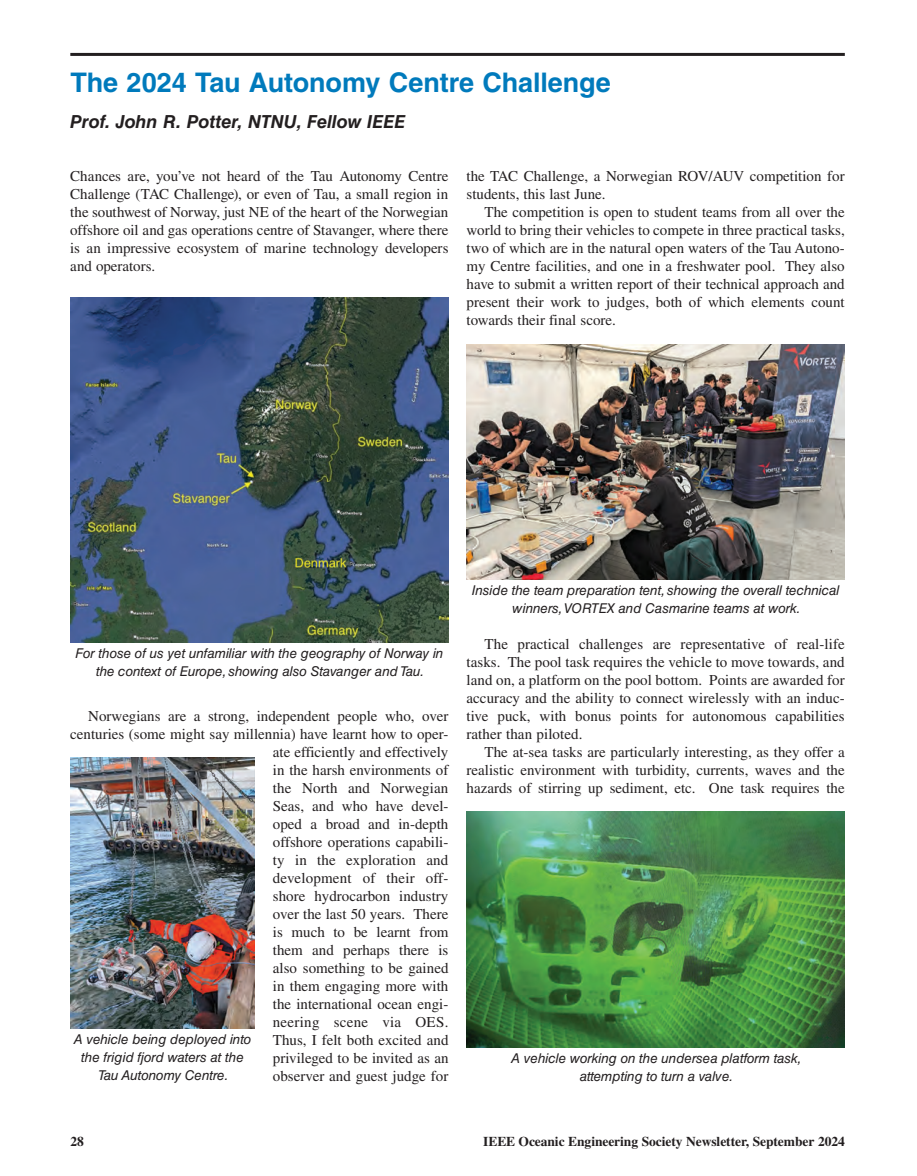
<style>
.page{position:relative;width:917px;height:1176px;background:#fff}
.page>*{position:absolute;margin:0;border:0;box-sizing:border-box;transform-origin:0 0}
.t1{font:700 27px "Helvetica LT Std";letter-spacing:-.005em;color:#007abc}
.t2{font:italic 700 18px "Helvetica LT Std";letter-spacing:-.005em;color:#231f20}
.t3{font:15px/18px "Times LT Std";color:#231f20;text-align:justify}
.t4{font:italic 13.5px/18px "Helvetica LT Std";letter-spacing:-.005em;color:#231f20;text-align:center}
.t5{font:700 13.5px "Times LT Std";letter-spacing:-.005em;color:#231f20}
</style>
<div class="page">
<hr style="left:70px;top:53px;width:774px;height:3px;background:#231f20">
<img style="left:71px;top:298px;width:377px;height:344px">
<img style="left:70px;top:758px;width:185px;height:270px">
<img style="left:466px;top:344px;width:378px;height:235px">
<img style="left:466px;top:811px;width:378px;height:236px">
<h1 class="t1" style="left:70px;top:66px;width:542px">The 2024 Tau Autonomy Centre Challenge</h1>
<p class="t2" style="left:70px;top:111px;width:337px">Prof. John R. Potter, NTNU, Fellow IEEE</p>
<p class="t3" style="left:70px;top:166px;width:380px">Chances are, you’ve not heard of the Tau Autonomy Centre Challenge (TAC Challenge), or even of Tau, a small region in the southwest of Norway, just NE of the heart of the Norwegian offshore oil and gas operations centre of Stavanger, where there is an impressive ecosystem of marine technology developers and operators.</p>
<p class="t3" style="left:466px;top:166px;width:379px">the TAC Challenge, a Norwegian ROV/AUV competition for students, this last June.</p>
<p class="t3" style="left:466px;top:202px;width:380px;text-indent:18px">The competition is open to student teams from all over the world to bring their vehicles to compete in three practical tasks, two of which are in the natural open waters of the Tau Autono&shy;my Centre facilities, and one in a freshwater pool. They also have to submit a written report of their technical approach and present their work to judges, both of which elements count towards their final score.</p>
<p class="t4" style="left:75px;top:644px;width:369px">For those of us yet unfamiliar with the geography of Norway in the context of Europe, showing also Stavanger and Tau.</p>
<p class="t3" style="left:70px;top:706px;width:380px;text-align:right">Norwegians are a strong, independent people who, over centuries (some might say millennia) have learnt how to oper&shy;ate efficiently and effectively<br>in the harsh environments of<br>the North and Norwegian<br>Seas, and who have devel-<br>oped a broad and in-depth<br>offshore operations capabili-<br>ty in the exploration and<br>development of their off-<br>shore hydrocarbon industry<br>over the last 50 years. There<br>is much to be learnt from<br>them and perhaps there is<br>also something to be gained<br>in them engaging more with<br>the international ocean engi-<br>neering scene via OES.<br>Thus, I felt both excited and<br>privileged to be invited as an<br>observer and guest judge for</p>
<p class="t4" style="left:74px;top:1030px;width:179px">A vehicle being deployed into the frigid fjord waters at the<br>Tau Autonomy Centre.</p>
<p class="t4" style="left:471px;top:581px;width:369px">Inside the team preparation tent, showing the overall technical winners, VORTEX and Casmarine teams at work.</p>
<p class="t3" style="left:466px;top:634px;width:380px;text-indent:18px">The practical challenges are representative of real-life tasks. The pool task requires the vehicle to move towards, and land on, a platform on the pool bottom. Points are awarded for accuracy and the ability to connect wirelessly with an induc&shy;tive puck, with bonus points for autonomous capabilities rather than piloted.</p>
<p class="t3" style="left:466px;top:742px;width:380px;text-indent:18px">The at-sea tasks are particularly interesting, as they offer a realistic environment with turbidity, currents, waves and the hazards of stirring up sediment, etc. One task requires the</p>
<p class="t4" style="left:511px;top:1049px;width:292px">A vehicle working on the undersea platform task, attempting to turn a valve.</p>
<p class="t5" style="left:70px;top:1133px;width:15px">28</p>
<p class="t5" style="left:483px;top:1133px;width:363px">IEEE Oceanic Engineering Society Newsletter, September 2024</p>
</div>
